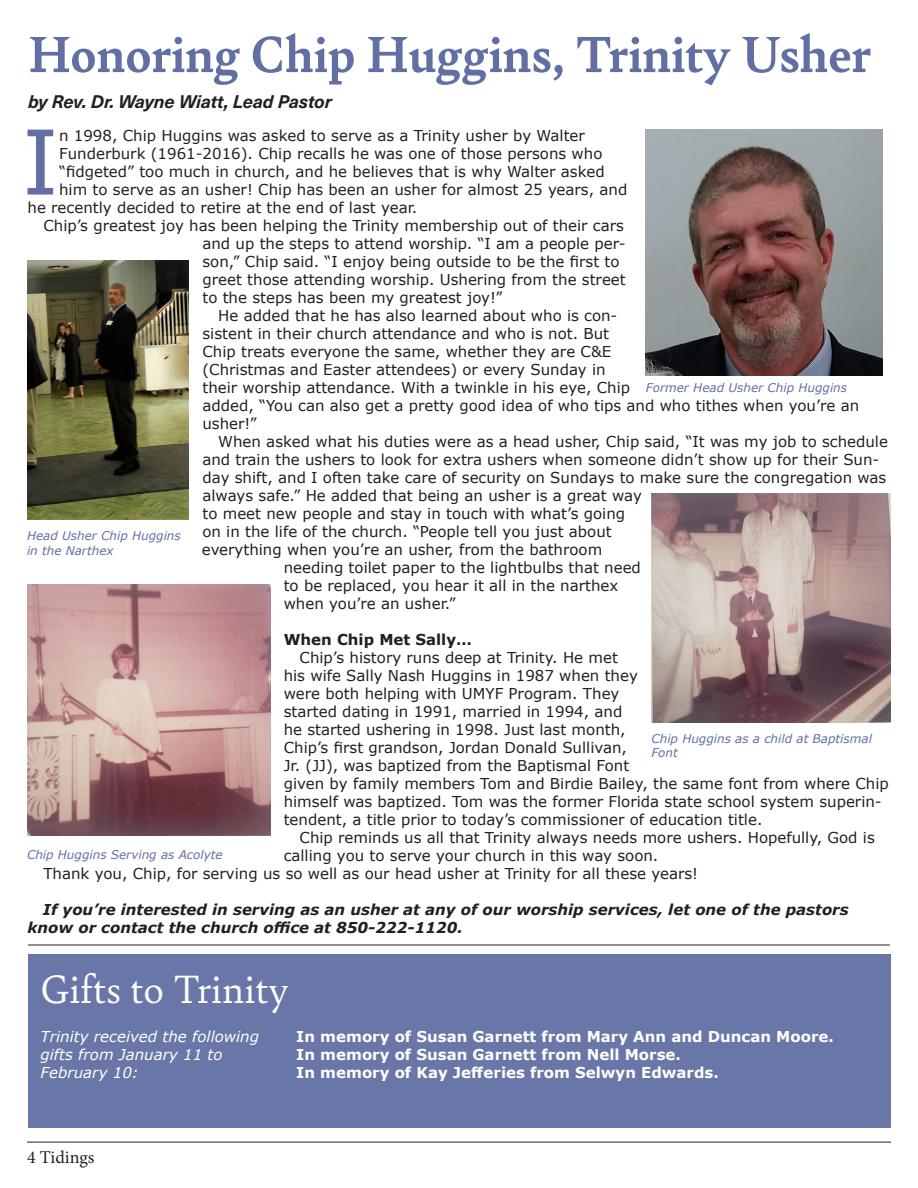
<style>
.page{position:relative;width:918px;height:1188px;background:#fff}
.page>*{position:absolute;margin:0;border:0;box-sizing:border-box;transform-origin:0 0}
.Drop_Cap{font:89.25px "Verdana";color:#616fa4}
.Article_Heading{font:700 54px "Bely";color:#616fa4}
.Section_Headings{font:42px "Bely";color:#fff}
.Paragraph_Style_1{font:italic 700 18px "Neue Haas Unica W1 G";letter-spacing:-.005em;color:#231f20}
.t1{font:18px "Minion Pro";color:#231f20}
.Drop_Cap-2{font:15px/18px "Verdana";color:#231f20}
.t2{font:700 15px "Verdana";color:#fff}
.t3{font:italic 700 15px/18px "Verdana";color:#231f20}
.t4{font:italic 15px/18px "Verdana";color:#fff}
.t5{font:700 15px "Verdana";color:#231f20}
.Captions{font:italic 12px/14.4px "Verdana";color:#616fa4}
</style>
<div class="page">
<hr style="left:27px;top:1142px;width:864px;height:1px;background:#231f20">
<img style="left:27px;top:584px;width:243px;height:252px">
<img style="left:651px;top:493px;width:239px;height:230px">
<img style="left:27px;top:260px;width:162px;height:260px">
<img style="left:646px;top:129px;width:237px;height:247px">
<div style="left:28px;top:955px;width:862px;height:173px;background:#6976a8"></div>
<hr style="left:28px;top:945px;width:862px;height:1px;background:#231f20">
<p class="Article_Heading" style="left:28px;top:16px;width:844px">Honoring Chip Huggins, Trinity Usher</p>
<p class="Paragraph_Style_1" style="left:28px;top:88px;width:305px">by Rev. Dr. Wayne Wiatt, Lead Pastor</p>
<p class="Drop_Cap" style="left:22px;top:101px;width:39px">I</p>
<p class="Drop_Cap-2" style="left:59px;top:126px;width:527px">n 1998, Chip Huggins was asked to serve as a Trinity usher by Walter</p>
<p class="Drop_Cap-2" style="left:59px;top:144px;width:545px">Funderburk (1961-2016). Chip recalls he was one of those persons who</p>
<p class="Drop_Cap-2" style="left:59px;top:162px;width:547px">“fidgeted” too much in church, and he believes that is why Walter asked</p>
<p class="Drop_Cap-2" style="left:59px;top:180px;width:570px">him to serve as an usher! Chip has been an usher for almost 25 years, and</p>
<p class="Drop_Cap-2" style="left:28px;top:198px;width:391px">he recently decided to retire at the end of last year.</p>
<p class="Drop_Cap-2" style="left:202px;top:216px;width:425px;text-indent:-159px">Chip’s greatest joy has been helping the Trinity membership out of their cars and up the steps to attend worship. “I am a people per&shy;son,” Chip said. “I enjoy being outside to be the first to greet those attending worship. Ushering from the street to the steps has been my greatest joy!”</p>
<p class="Drop_Cap-2" style="left:202px;top:306px;width:658px;text-indent:16px">He added that he has also learned about who is con-<br>sistent in their church attendance and who is not. But<br>Chip treats everyone the same, whether they are C&amp;E<br>(Christmas and Easter attendees) or every Sunday in<br>their worship attendance. With a twinkle in his eye, Chip<br>added, “You can also get a pretty good idea of who tips and who tithes when you’re an usher!”</p>
<p class="Drop_Cap-2" style="left:202px;top:432px;width:687px;text-indent:16px">When asked what his duties were as a head usher, Chip said, “It was my job to schedule and train the ushers to look for extra ushers when someone didn’t show up for their Sun&shy;day shift, and I often take care of security on Sundays to make sure the congregation was always safe.” He added that being an usher is a great way<br>to meet new people and stay in touch with what’s going<br>on in the life of the church. “People tell you just about</p>
<p class="Drop_Cap-2" style="left:284px;top:540px;width:359px;text-indent:-82px">everything when you’re an usher, from the bathroom needing toilet paper to the lightbulbs that need to be replaced, you hear it all in the narthex when you’re an usher.”</p>
<p class="t5" style="left:284px;top:628px;width:190px">When Chip Met Sally…</p>
<p class="Drop_Cap-2" style="left:284px;top:648px;width:356px;text-indent:16px">Chip’s history runs deep at Trinity. He met his wife Sally Nash Huggins in 1987 when they were both helping with UMYF Program. They started dating in 1991, married in 1994, and he started ushering in 1998. Just last month, Chip’s first grandson, Jordan Donald Sullivan,</p>
<p class="Drop_Cap-2" style="left:284px;top:756px;width:347px">Jr. (JJ), was baptized from the Baptismal Font</p>
<p class="Drop_Cap-2" style="left:284px;top:774px;width:607px">given by family members Tom and Birdie Bailey, the same font from where Chip himself was baptized. Tom was the former Florida state school system superin&shy;tendent, a title prior to today’s commissioner of education title.</p>
<p class="Drop_Cap-2" style="left:284px;top:828px;width:593px;text-indent:16px">Chip reminds us all that Trinity always needs more ushers. Hopefully, God is calling you to serve your church in this way soon.</p>
<p class="Drop_Cap-2" style="left:43px;top:864px;width:656px">Thank you, Chip, for serving us so well as our head usher at Trinity for all these years!</p>
<p class="t3" style="left:28px;top:900px;width:823px;text-indent:15px">If you’re interested in serving as an usher at any of our worship services, let one of the pastors know or contact the church office at 850-222-1120.</p>
<p class="Captions" style="left:646px;top:380px;width:203px">Former Head Usher Chip Huggins</p>
<p class="Captions" style="left:27px;top:529px;width:155px">Head Usher Chip Huggins in the Narthex</p>
<p class="Captions" style="left:651px;top:731px;width:222px">Chip Huggins as a child at Baptismal<br>Font</p>
<p class="Captions" style="left:27px;top:847px;width:197px">Chip Huggins Serving as Acolyte</p>
<p class="Section_Headings" style="left:40px;top:959px;width:250px">Gifts to Trinity</p>
<p class="t4" style="left:40px;top:1027px;width:220px">Trinity received the following gifts from January 11 to</p>
<p class="t4" style="left:40px;top:1063px;width:100px">February 10:</p>
<p class="t2" style="left:296px;top:1026px;width:539px">In memory of Susan Garnett from Mary Ann and Duncan Moore.</p>
<p class="t2" style="left:296px;top:1044px;width:386px">In memory of Susan Garnett from Nell Morse.</p>
<p class="t2" style="left:296px;top:1062px;width:424px">In memory of Kay Jefferies from Selwyn Edwards.</p>
<p class="t1" style="left:27px;top:1145px;width:69px">4 Tidings</p>
</div>
